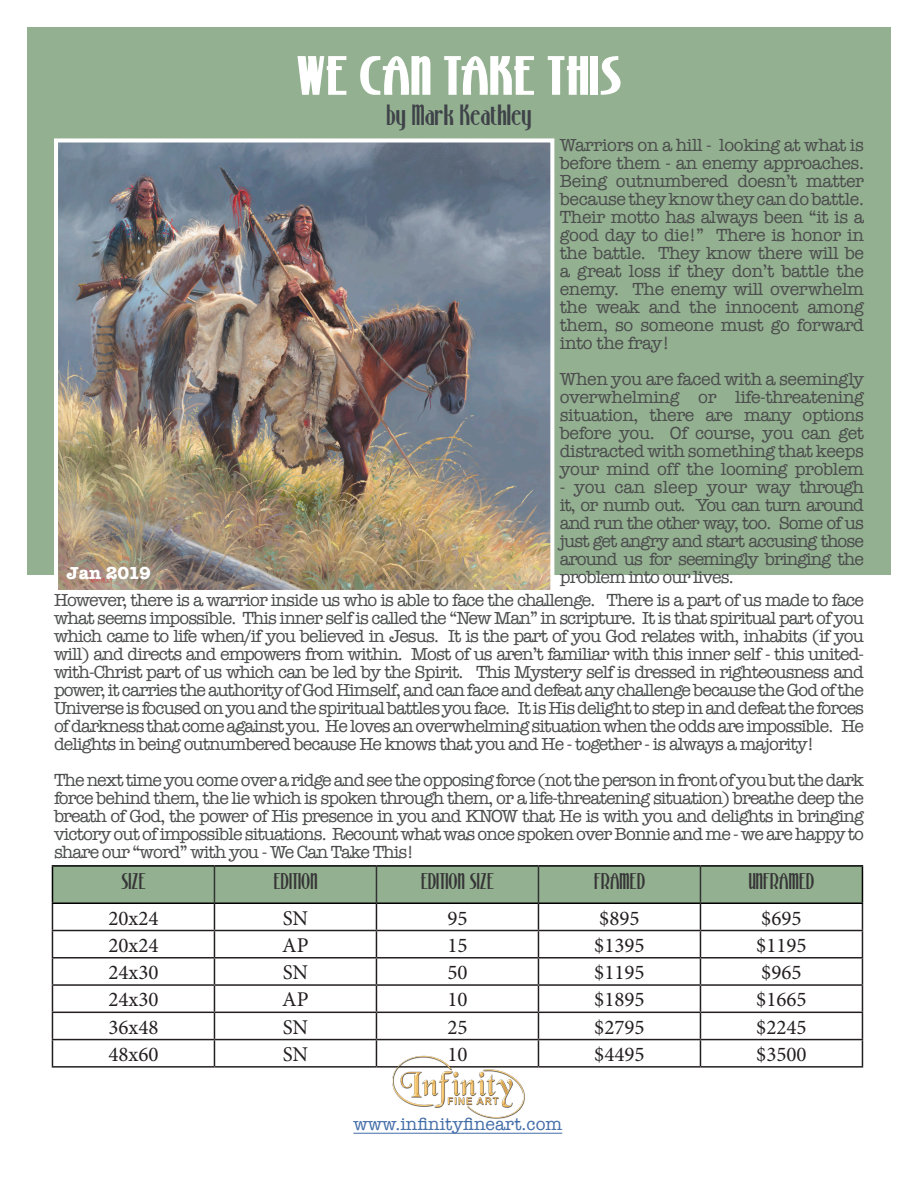
<style>
.page{position:relative;width:918px;height:1188px;background:#fff}
.page>*{position:absolute;margin:0;border:0;box-sizing:border-box;transform-origin:0 0}
.t1{font:700 51px "Stony Island NF";color:#fff}
.t2{font:27px "Stony Island NF";color:#3f4349}
.t3{font:21px "Minion Pro";color:#231f20}
.t4{font:21px "Stony Island NF";color:#363536}
.t5{font:18px/18px "American Typewriter";letter-spacing:-.05em;color:#4b4c4d;text-align:justify}
.t6{font:18px "American Typewriter";color:#436da8}
.t7{font:700 18px "American Typewriter";color:#fff}
</style>
<div class="page">
<div style="left:27px;top:27px;width:864px;height:547px;background:#93b090"></div>
<img style="left:59px;top:143px;width:490px;height:446px">
<div style="left:54px;top:138px;width:500px;height:456px;border:4px solid #fff"></div>
<svg style="left:52px;top:867px;width:811px;height:199px"></svg>
<hr style="left:52px;top:1066px;width:162px;height:2px;background:#231f20">
<hr style="left:214px;top:1066px;width:162px;height:2px;background:#231f20">
<hr style="left:538px;top:1066px;width:162px;height:2px;background:#231f20">
<hr style="left:700px;top:1066px;width:163px;height:2px;background:#231f20">
<hr style="left:214px;top:867px;width:1px;height:35px;background:#333233">
<hr style="left:376px;top:867px;width:1px;height:35px;background:#333233">
<hr style="left:538px;top:867px;width:1px;height:35px;background:#333233">
<hr style="left:700px;top:867px;width:1px;height:35px;background:#333233">
<hr style="left:52px;top:865px;width:162px;height:2px;background:#000">
<hr style="left:52px;top:867px;width:1px;height:35px;background:#000">
<hr style="left:214px;top:865px;width:162px;height:2px;background:#000">
<hr style="left:376px;top:865px;width:162px;height:2px;background:#000">
<hr style="left:538px;top:865px;width:162px;height:2px;background:#000">
<hr style="left:700px;top:865px;width:163px;height:2px;background:#000">
<hr style="left:862px;top:867px;width:1px;height:35px;background:#000">
<hr style="left:52px;top:902px;width:162px;height:2px;background:#000">
<hr style="left:214px;top:902px;width:162px;height:2px;background:#000">
<hr style="left:376px;top:902px;width:162px;height:2px;background:#000">
<hr style="left:538px;top:902px;width:162px;height:2px;background:#000">
<hr style="left:700px;top:902px;width:163px;height:2px;background:#000">
<hr style="left:353px;top:1133px;width:209px;height:1px;background:#436da8">
<img style="left:373px;top:1053px;width:169px;height:81px">
<p class="t7" style="left:67px;top:558px;width:86px">Jan 2019</p>
<p class="t1" style="left:296px;top:47px;width:327px">WE CAN TAKE THIS</p>
<p class="t2" style="left:386px;top:100px;width:147px">by Mark Keathley</p>
<p class="t5" style="left:560px;top:135px;width:306px">Warriors on a hill - looking at what is before them - an enemy approaches.<br>Being outnumbered doesn’t matter because they know they can do battle.<br>Their motto has always been “it is a good day to die!” There is honor in the battle. They know there will be a great loss if they don’t battle the enemy. The enemy will overwhelm the weak and the innocent among them, so someone must go forward into the fray!</p>
<p class="t5" style="left:560px;top:369px;width:306px">When you are faced with a seemingly overwhelming or life-threatening situation, there are many options before you. Of course, you can get distracted with something that keeps your mind off the looming problem</p>
<p class="t5" style="left:560px;top:477px;width:306px">- you can sleep your way through it, or numb out. You can turn around and run the other way, too. Some of us just get angry and start accusing those around us for seemingly bringing the problem into our lives.</p>
<p class="t5" style="left:54px;top:591px;width:812px">However, there is a warrior inside us who is able to face the challenge. There is a part of us made to face what seems impossible. This inner self is called the “New Man” in scripture. It is that spiritual part of you which came to life when/if you believed in Jesus. It is the part of you God relates with, inhabits (if you will) and directs and empowers from within. Most of us aren’t familiar with this inner self - this united&shy;with-Christ part of us which can be led by the Spirit. This Mystery self is dressed in righteousness and power, it carries the authority of God Himself, and can face and defeat any challenge because the God of the Universe is focused on you and the spiritual battles you face. It is His delight to step in and defeat the forces of darkness that come against you. He loves an overwhelming situation when the odds are impossible. He delights in being outnumbered because He knows that you and He - together - is always a majority!</p>
<p class="t5" style="left:54px;top:771px;width:812px">The next time you come over a ridge and see the opposing force (not the person in front of you but the dark force behind them, the lie which is spoken through them, or a life-threatening situation) breathe deep the breath of God, the power of His presence in you and KNOW that He is with you and delights in bringing victory out of impossible situations. Recount what was once spoken over Bonnie and me - we are happy to share our “word” with you - We Can Take This!</p>
<p class="t4" style="left:121px;top:869px;width:26px">SIZE</p>
<p class="t4" style="left:273px;top:869px;width:46px">EDITION</p>
<p class="t4" style="left:421px;top:869px;width:75px">EDITION SIZE</p>
<p class="t4" style="left:594px;top:869px;width:53px">FRAMED</p>
<p class="t4" style="left:749px;top:869px;width:67px">UNFRAMED</p>
<p class="t3" style="left:108px;top:904px;width:52px">20x24</p>
<p class="t3" style="left:283px;top:904px;width:27px">SN</p>
<p class="t3" style="left:447px;top:904px;width:22px">95</p>
<p class="t3" style="left:599px;top:904px;width:42px">$895</p>
<p class="t3" style="left:761px;top:904px;width:42px">$695</p>
<p class="t3" style="left:108px;top:931px;width:52px">20x24</p>
<p class="t3" style="left:282px;top:931px;width:28px">AP</p>
<p class="t3" style="left:447px;top:931px;width:22px">15</p>
<p class="t3" style="left:594px;top:931px;width:52px">$1395</p>
<p class="t3" style="left:756px;top:931px;width:52px">$1195</p>
<p class="t3" style="left:108px;top:958px;width:52px">24x30</p>
<p class="t3" style="left:283px;top:958px;width:27px">SN</p>
<p class="t3" style="left:447px;top:958px;width:22px">50</p>
<p class="t3" style="left:594px;top:958px;width:52px">$1195</p>
<p class="t3" style="left:761px;top:958px;width:42px">$965</p>
<p class="t3" style="left:108px;top:986px;width:52px">24x30</p>
<p class="t3" style="left:282px;top:986px;width:28px">AP</p>
<p class="t3" style="left:447px;top:986px;width:22px">10</p>
<p class="t3" style="left:594px;top:986px;width:52px">$1895</p>
<p class="t3" style="left:756px;top:986px;width:52px">$1665</p>
<p class="t3" style="left:108px;top:1013px;width:52px">36x48</p>
<p class="t3" style="left:283px;top:1013px;width:27px">SN</p>
<p class="t3" style="left:447px;top:1013px;width:22px">25</p>
<p class="t3" style="left:594px;top:1013px;width:52px">$2795</p>
<p class="t3" style="left:756px;top:1013px;width:52px">$2245</p>
<p class="t3" style="left:108px;top:1040px;width:52px">48x60</p>
<p class="t3" style="left:283px;top:1040px;width:27px">SN</p>
<p class="t3" style="left:447px;top:1040px;width:22px">10</p>
<p class="t3" style="left:594px;top:1040px;width:52px">$4495</p>
<p class="t3" style="left:756px;top:1040px;width:52px">$3500</p>
<p class="t6" style="left:353px;top:1111px;width:210px">www.infinityfineart.com</p>
</div>
